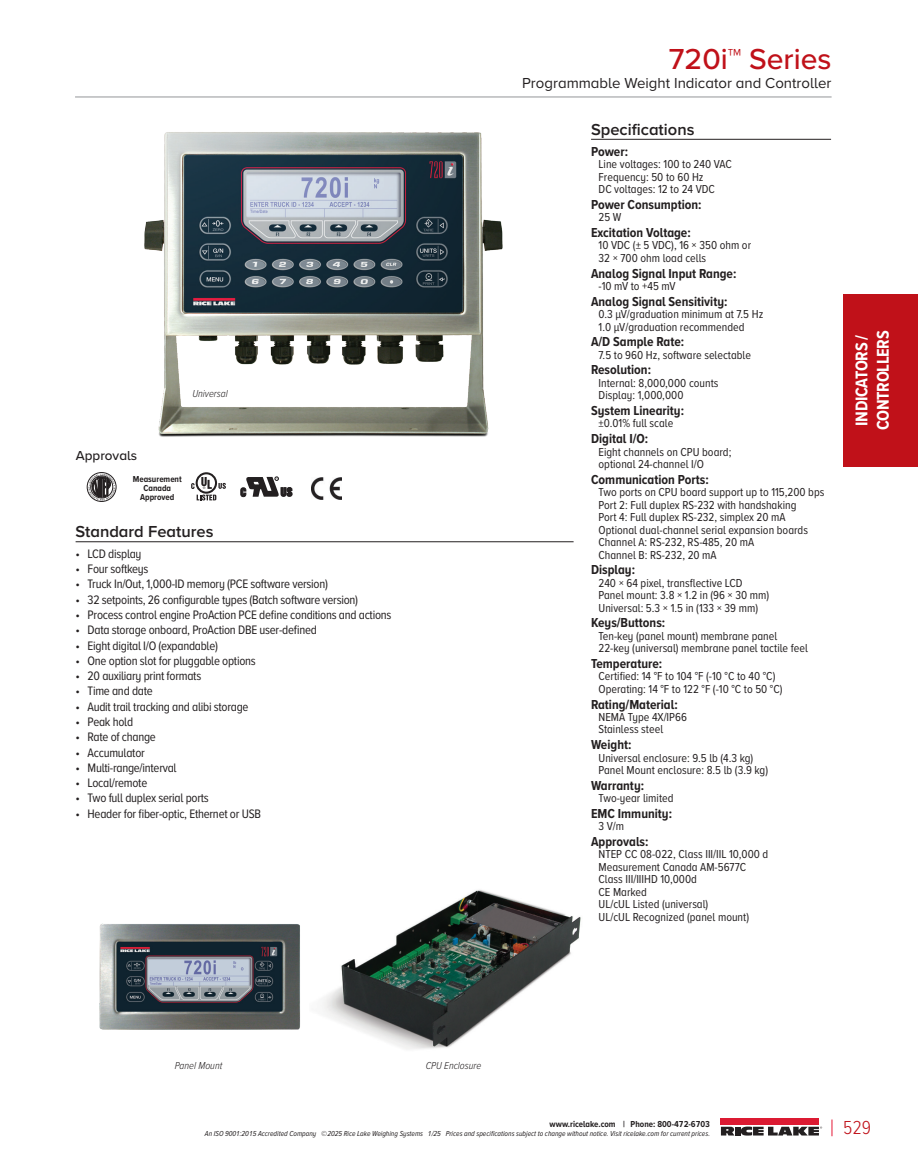
<style>
.page{position:relative;width:918px;height:1175px;background:#fff}
.page>*{position:absolute;margin:0;border:0;box-sizing:border-box;transform-origin:0 0}
.t1{font:500 30px "Proxima Nova A";color:#c01119}
.t2{font:300 19.5px "Proxima Nova A Cond";color:#c01119}
.t3{font:700 17.7px/21.1px "Proxima Nova A Cond";letter-spacing:-.02em;color:#fff}
.t4{font:600 16.5px "Proxima Nova A";color:#231f20}
.t5{font:15px "Proxima Nova A";color:#231f20}
.t6{font:700 13.5px "Proxima Nova A Cond";color:#231f20}
.t7{font:500 13.5px "Proxima Nova A";color:#231f20}
.t8{font:12.75px "Proxima Nova A Cond";letter-spacing:-.02em;color:#231f20}
.t9{font:12px/12.5px "Proxima Nova A Cond";color:#231f20}
.t10{font:italic 300 10.5px "Proxima Nova Cond";color:#231f20}
.t11{font:700 9px/9px "Proxima Nova A Cond";color:#231f20;text-align:center}
.t12{font:italic 7.5px "Proxima Nova A Cond";color:#231f20}
</style>
<div class="page">
<div style="left:843px;top:294px;width:75px;height:173px;background:#c01119"></div>
<div style="left:721px;top:1118px;width:98px;height:6px;background:#dc1a32"></div>
<svg style="left:721px;top:1126px;width:13px;height:9px"></svg>
<div style="left:735px;top:1126px;width:5px;height:9px;background:#231f20"></div>
<svg style="left:741px;top:1126px;width:81px;height:9px"></svg>
<svg style="left:832px;top:1119px;width:1px;height:17px"></svg>
<img style="left:99px;top:923px;width:201px;height:107px">
<img style="left:323px;top:890px;width:258px;height:159px">
<img style="left:144px;top:132px;width:359px;height:305px">
<div style="left:87px;top:472px;width:29px;height:30px;border:1px solid #231f20;border-radius:50%"></div>
<svg style="left:88px;top:474px;width:27px;height:26px"></svg>
<div style="left:196px;top:472px;width:21px;height:21px;border:2px solid #231f20;border-radius:50%"></div>
<svg style="left:191px;top:477px;width:35px;height:23px"></svg>
<svg style="left:241px;top:477px;width:51px;height:20px"></svg>
<img style="left:312px;top:478px;width:29px;height:21px">
<hr style="left:76px;top:541px;width:498px;height:1px;background:#231f20">
<hr style="left:591px;top:139px;width:240px;height:1px;background:#231f20">
<hr style="left:75px;top:97px;width:757px;height:1px;background:#939598">
<p class="t10" style="left:192px;top:385px;width:37px">Universal</p>
<p class="t7" style="left:76px;top:446px;width:63px">Approvals</p>
<p class="t11" style="left:133px;top:474px;width:51px">Measurement<br>Canada<br>Approved</p>
<h3 class="t4" style="left:76px;top:519px;width:139px">Standard Features</h3>
<p class="t8" style="left:76px;top:544px;width:67px">• LCD display</p>
<p class="t8" style="left:76px;top:559px;width:74px">• Four softkeys</p>
<p class="t8" style="left:76px;top:574px;width:254px">• Truck In/Out, 1,000-ID memory (PCE software version)</p>
<p class="t8" style="left:76px;top:590px;width:284px">• 32 setpoints, 26 configurable types (Batch software version)</p>
<p class="t8" style="left:76px;top:605px;width:317px">• Process control engine ProAction PCE define conditions and actions</p>
<p class="t8" style="left:76px;top:620px;width:243px">• Data storage onboard, ProAction DBE user-defined</p>
<p class="t8" style="left:76px;top:636px;width:144px">• Eight digital I/O (expandable)</p>
<p class="t8" style="left:76px;top:651px;width:182px">• One option slot for pluggable options</p>
<p class="t8" style="left:76px;top:666px;width:127px">• 20 auxiliary print formats</p>
<p class="t8" style="left:76px;top:681px;width:79px">• Time and date</p>
<p class="t8" style="left:76px;top:697px;width:174px">• Audit trail tracking and alibi storage</p>
<p class="t8" style="left:76px;top:712px;width:59px">• Peak hold</p>
<p class="t8" style="left:76px;top:727px;width:82px">• Rate of change</p>
<p class="t8" style="left:76px;top:743px;width:71px">• Accumulator</p>
<p class="t8" style="left:76px;top:758px;width:103px">• Multi-range/interval</p>
<p class="t8" style="left:76px;top:773px;width:73px">• Local/remote</p>
<p class="t8" style="left:76px;top:788px;width:135px">• Two full duplex serial ports</p>
<p class="t8" style="left:76px;top:804px;width:187px">• Header for fiber-optic, Ethernet or USB</p>
<h1 class="t1" style="left:669px;top:37px;width:164px">720i™ Series</h1>
<p class="t5" style="left:522px;top:72px;width:311px">Programmable Weight Indicator and Controller</p>
<h3 class="t4" style="left:591px;top:117px;width:105px">Specifications</h3>
<p class="t6" style="left:591px;top:141px;width:39px">Power:</p>
<p class="t9" style="left:599px;top:157px;width:135px">Line voltages: 100 to 240 VAC<br>Frequency: 50 to 60 Hz<br>DC voltages: 12 to 24 VDC</p>
<p class="t6" style="left:591px;top:194px;width:112px">Power Consumption:</p>
<p class="t9" style="left:599px;top:210px;width:24px">25 W</p>
<p class="t6" style="left:591px;top:222px;width:101px">Excitation Voltage:</p>
<p class="t9" style="left:599px;top:239px;width:154px">10 VDC (± 5 VDC), 16 × 350 ohm or<br>32 × 700 ohm load cells</p>
<p class="t6" style="left:591px;top:263px;width:147px">Analog Signal Input Range:</p>
<p class="t9" style="left:599px;top:279px;width:78px">-10 mV to +45 mV</p>
<p class="t6" style="left:591px;top:291px;width:138px">Analog Signal Sensitivity:</p>
<p class="t9" style="left:599px;top:307px;width:166px">0.3 µV/graduation minimum at 7.5 Hz<br>1.0 µV/graduation recommended</p>
<p class="t6" style="left:591px;top:332px;width:95px">A/D Sample Rate:</p>
<p class="t9" style="left:599px;top:348px;width:154px">7.5 to 960 Hz, software selectable</p>
<p class="t6" style="left:591px;top:360px;width:62px">Resolution:</p>
<p class="t9" style="left:599px;top:376px;width:121px">Internal: 8,000,000 counts<br>Display: 1,000,000</p>
<p class="t6" style="left:591px;top:400px;width:95px">System Linearity:</p>
<p class="t9" style="left:599px;top:417px;width:76px">±0.01% full scale</p>
<p class="t6" style="left:591px;top:429px;width:59px">Digital I/O:</p>
<p class="t9" style="left:599px;top:445px;width:134px">Eight channels on CPU board; optional 24-channel I/O</p>
<p class="t6" style="left:591px;top:469px;width:119px">Communication Ports:</p>
<p class="t9" style="left:599px;top:485px;width:227px">Two ports on CPU board support up to 115,200 bps Port 2: Full duplex RS-232 with handshaking<br>Port 4: Full duplex RS-232, simplex 20 mA Optional dual-channel serial expansion boards Channel A: RS-232, RS-485, 20 mA<br>Channel B: RS-232, 20 mA</p>
<p class="t6" style="left:591px;top:560px;width:45px">Display:</p>
<p class="t9" style="left:599px;top:576px;width:172px">240 × 64 pixel, transflective LCD<br>Panel mount: 3.8 × 1.2 in (96 × 30 mm)<br>Universal: 5.3 × 1.5 in (133 × 39 mm)</p>
<p class="t6" style="left:591px;top:613px;width:76px">Keys/Buttons:</p>
<p class="t9" style="left:599px;top:629px;width:211px">Ten-key (panel mount) membrane panel<br>22-key (universal) membrane panel tactile feel</p>
<p class="t6" style="left:591px;top:653px;width:73px">Temperature:</p>
<p class="t9" style="left:599px;top:669px;width:186px">Certified: 14 °F to 104 °F (-10 °C to 40 °C)<br>Operating: 14 °F to 122 °F (-10 °C to 50 °C)</p>
<p class="t6" style="left:591px;top:694px;width:88px">Rating/Material:</p>
<p class="t9" style="left:599px;top:710px;width:90px">NEMA Type 4X/IP66<br>Stainless steel</p>
<p class="t6" style="left:591px;top:734px;width:42px">Weight:</p>
<p class="t9" style="left:599px;top:751px;width:171px">Universal enclosure: 9.5 lb (4.3 kg)<br>Panel Mount enclosure: 8.5 lb (3.9 kg)</p>
<p class="t6" style="left:591px;top:775px;width:55px">Warranty:</p>
<p class="t9" style="left:599px;top:791px;width:77px">Two-year limited</p>
<p class="t6" style="left:591px;top:803px;width:82px">EMC Immunity:</p>
<p class="t9" style="left:599px;top:819px;width:27px">3 V/m</p>
<p class="t6" style="left:591px;top:831px;width:59px">Approvals:</p>
<p class="t9" style="left:599px;top:847px;width:171px">NTEP CC 08-022, Class III/IIL 10,000 d<br>Measurement Canada AM-5677C<br>Class III/IIIHD 10,000d<br>CE Marked<br>UL/cUL Listed (universal)<br>UL/cUL Recognized (panel mount)</p>
<h3 class="t3" style="left:851px;top:430px;width:101px;rotate:-90deg">INDICATORS /<br>CONTROLLERS</h3>
<p class="t10" style="left:175px;top:1058px;width:49px">Panel Mount</p>
<p class="t10" style="left:426px;top:1058px;width:57px">CPU Enclosure</p>
<p class="t11" style="left:550px;top:1118px;width:162px">www.ricelake.com | Phone: 800-472-6703</p>
<p class="t12" style="left:205px;top:1127px;width:507px">An ISO 9001:2015 Accredited Company © 2025 Rice Lake Weighing Systems 1/25 Prices and specifications subject to change without notice. Visit ricelake.com for current prices.</p>
<h2 class="t2" style="left:843px;top:1113px;width:29px">529</h2>
</div>
